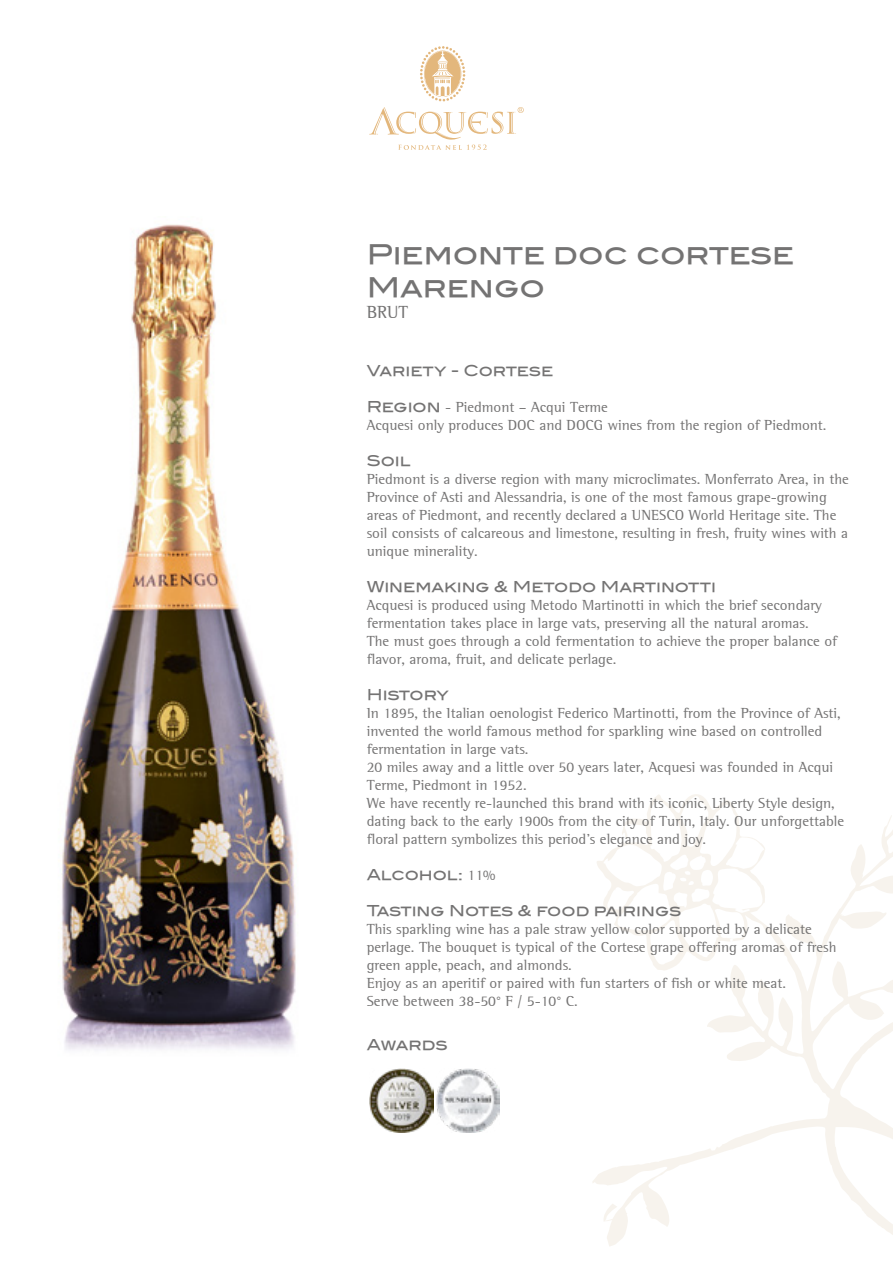
<style>
.page{position:relative;width:893px;height:1263px;background:#fff}
.page>*{position:absolute;margin:0;border:0;box-sizing:border-box;transform-origin:0 0}
.t1{font:27px/32.4px "Blair Md ITCTT Medium";color:#747373}
.t2{font:18px "AT Rotis Semi Serif";color:#747373}
.t3{font:15px/18px "AT Rotis Semi Serif";color:#747373}
.t4{font:15px "Blair Md ITCTT Medium";color:#747373}
.t5{font:15px "Blair Md ITCTT Medium";letter-spacing:-.02em;color:#747373}
.s1{font-family:"Blair Md ITCTT Medium"}
.s2{font-family:"AT Rotis Semi Serif"}
</style>
<div class="page">
<svg style="left:369px;top:46px;width:155px;height:104px"></svg>
<svg style="left:592px;top:815px;width:301px;height:411px"></svg>
<svg style="left:884px;top:978px;width:9px;height:12px"></svg>
<svg style="left:851px;top:1002px;width:30px;height:15px"></svg>
<svg style="left:835px;top:963px;width:9px;height:29px"></svg>
<svg style="left:842px;top:915px;width:36px;height:10px"></svg>
<svg style="left:877px;top:876px;width:16px;height:12px"></svg>
<svg style="left:853px;top:847px;width:10px;height:36px"></svg>
<svg style="left:789px;top:916px;width:21px;height:25px"></svg>
<svg style="left:601px;top:794px;width:163px;height:171px"></svg>
<svg style="left:781px;top:1004px;width:8px;height:23px"></svg>
<svg style="left:760px;top:984px;width:11px;height:29px"></svg>
<svg style="left:731px;top:971px;width:13px;height:24px"></svg>
<svg style="left:712px;top:1019px;width:33px;height:10px"></svg>
<svg style="left:729px;top:1044px;width:40px;height:13px"></svg>
<svg style="left:595px;top:1168px;width:39px;height:14px"></svg>
<svg style="left:644px;top:1190px;width:24px;height:33px"></svg>
<svg style="left:834px;top:1105px;width:59px;height:130px"></svg>
<svg style="left:602px;top:1203px;width:25px;height:43px"></svg>
<img style="left:61px;top:224px;width:235px;height:826px">
<img style="left:369px;top:1068px;width:64px;height:64px">
<img style="left:436px;top:1068px;width:64px;height:64px">
<h1 class="t1" style="left:367px;top:238px;width:429px">Piemonte doc cortese<br>Marengo</h1>
<p class="t2" style="left:367px;top:302px;width:43px">BRUT</p>
<p class="t4" style="left:367px;top:361px;width:188px">Variety - Cortese</p>
<p class="t3" style="left:367px;top:398px;width:461px"><span class="s1">Region</span> - Piedmont – Acqui Terme<br>Acquesi only produces DOC and DOCG wines from the region of Piedmont.</p>
<p class="t4" style="left:367px;top:451px;width:45px">Soil</p>
<p class="t3" style="left:367px;top:470px;width:484px">Piedmont is a diverse region with many microclimates. Monferrato Area, in the Province of Asti and Alessandria, is one of the most famous grape-growing areas of Piedmont, and recently declared a UNESCO World Heritage site. The soil consists of calcareous and limestone, resulting in fresh, fruity wines with a unique minerality.</p>
<p class="t4" style="left:367px;top:577px;width:351px">Winemaking &amp; Metodo Martinotti</p>
<p class="t3" style="left:367px;top:596px;width:472px">Acquesi is produced using Metodo Martinotti in which the brief secondary fermentation takes place in large vats, preserving all the natural aromas.<br>The must goes through a cold fermentation to achieve the proper balance of flavor, aroma, fruit, and delicate perlage.</p>
<p class="t5" style="left:367px;top:685px;width:84px">History</p>
<p class="t3" style="left:367px;top:704px;width:479px">In 1895, the Italian oenologist Federico Martinotti, from the Province of Asti, invented the world famous method for sparkling wine based on controlled fermentation in large vats.<br>20 miles away and a little over 50 years later, Acquesi was founded in Acqui Terme, Piedmont in 1952.<br>We have recently re-launched this brand with its iconic, Liberty Style design, dating back to the early 1900s from the city of Turin, Italy. Our unforgettable floral pattern symbolizes this period’s elegance and joy.</p>
<p class="t4" style="left:367px;top:865px;width:130px">Alcohol: <span class="s2">11%</span></p>
<p class="t4" style="left:367px;top:901px;width:316px">Tasting Notes &amp; food pairings</p>
<p class="t3" style="left:367px;top:920px;width:471px">This sparkling wine has a pale straw yellow color supported by a delicate perlage. The bouquet is typical of the Cortese grape offering aromas of fresh green apple, peach, and almonds.<br>Enjoy as an aperitif or paired with fun starters of fish or white meat.<br>Serve between 38-50° F / 5-10° C.</p>
<p class="t4" style="left:367px;top:1035px;width:83px">Awards</p>
</div>
